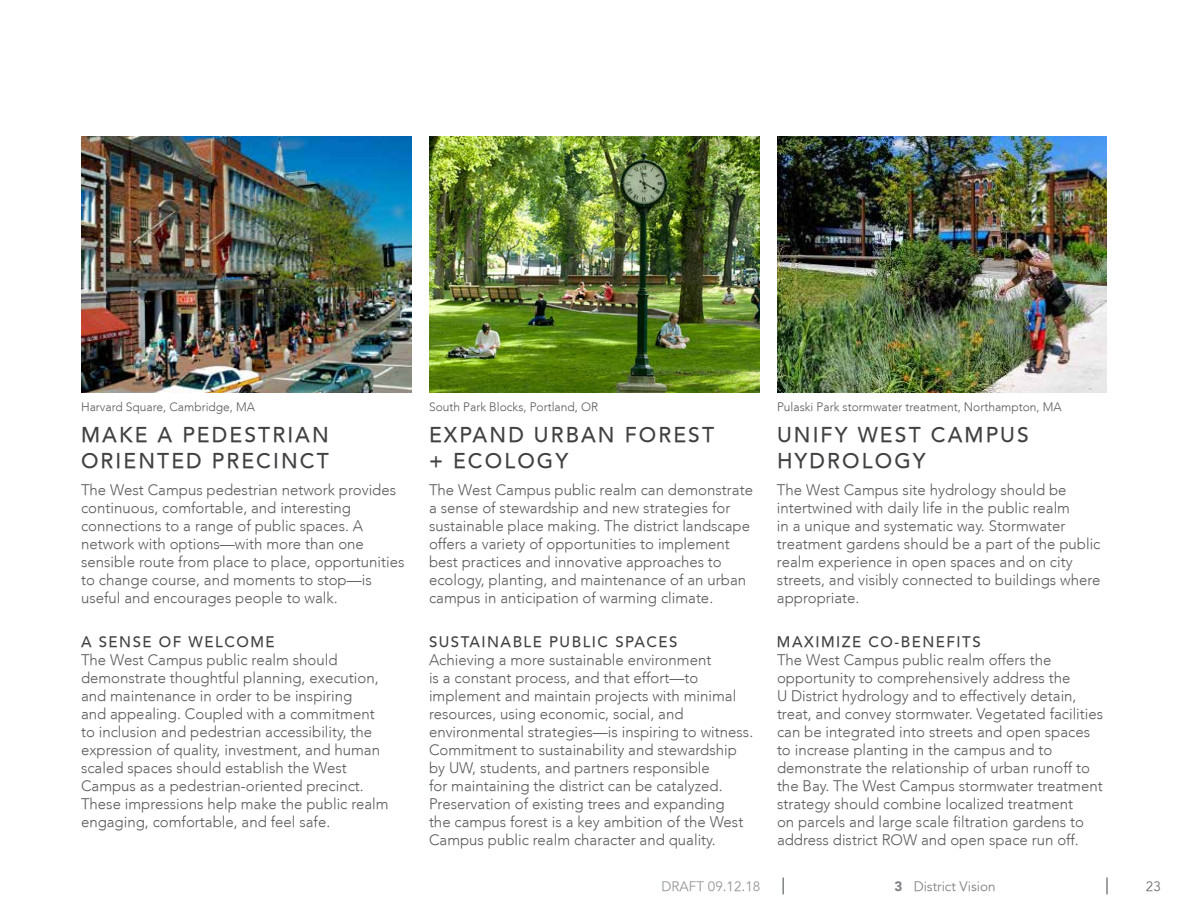
<style>
.page{position:relative;width:1188px;height:918px;background:#fff}
.page>*{position:absolute;margin:0;border:0;box-sizing:border-box;transform-origin:0 0}
.t1{font:500 21px/25.2px "Avenir";letter-spacing:.1em;color:#414042}
.t2{font:300 15px/18px "Avenir";color:#58595b}
.t3{font:500 15px "Avenir";letter-spacing:.1em;color:#414042}
.t4{font:300 13.5px "Avenir 45";color:#808285}
.t5{font:300 13.5px "Avenir 45";color:#939598}
.t6{font:300 13.5px "Avenir 45";color:#6d6e71}
.t7{font:300 12px "Avenir";color:#58595b}
.s1{font-family:"Avenir";font-weight:900}
</style>
<div class="page">
<img style="left:81px;top:136px;width:330px;height:257px">
<img style="left:429px;top:136px;width:330px;height:257px">
<img style="left:777px;top:136px;width:330px;height:257px">
<svg style="left:1106px;top:878px;width:2px;height:16px"></svg>
<svg style="left:782px;top:878px;width:2px;height:16px"></svg>
<p class="t7" style="left:81px;top:399px;width:176px">Harvard Square, Cambridge, MA</p>
<p class="t7" style="left:429px;top:399px;width:171px">South Park Blocks, Portland, OR</p>
<p class="t7" style="left:777px;top:399px;width:286px">Pulaski Park stormwater treatment, Northampton, MA</p>
<h1 class="t1" style="left:81px;top:423px;width:249px">MAKE A PEDESTRIAN<br>ORIENTED PRECINCT</h1>
<h1 class="t1" style="left:429px;top:423px;width:287px">EXPAND URBAN FOREST + ECOLOGY</h1>
<h1 class="t1" style="left:777px;top:423px;width:253px">UNIFY WEST CAMPUS<br>HYDROLOGY</h1>
<p class="t2" style="left:429px;top:481px;width:326px">The West Campus public realm can demonstrate a sense of stewardship and new strategies for sustainable place making. The district landscape offers a variety of opportunities to implement best practices and innovative approaches to ecology, planting, and maintenance of an urban campus in anticipation of warming climate.</p>
<p class="t3" style="left:429px;top:633px;width:250px">SUSTAINABLE PUBLIC SPACES</p>
<p class="t2" style="left:429px;top:650px;width:326px">Achieving a more sustainable environment<br>is a constant process, and that effort—to implement and maintain projects with minimal resources, using economic, social, and environmental strategies—is inspiring to witness.<br>Commitment to sustainability and stewardship by UW, students, and partners responsible<br>for maintaining the district can be catalyzed.<br>Preservation of existing trees and expanding<br>the campus forest is a key ambition of the West Campus public realm character and quality.</p>
<p class="t2" style="left:81px;top:481px;width:325px">The West Campus pedestrian network provides continuous, comfortable, and interesting connections to a range of public spaces. A network with options—with more than one sensible route from place to place, opportunities to change course, and moments to stop—is useful and encourages people to walk.</p>
<p class="t3" style="left:81px;top:633px;width:195px">A SENSE OF WELCOME</p>
<p class="t2" style="left:81px;top:650px;width:309px">The West Campus public realm should demonstrate thoughtful planning, execution, and maintenance in order to be inspiring<br>and appealing. Coupled with a commitment to inclusion and pedestrian accessibility, the expression of quality, investment, and human scaled spaces should establish the West Campus as a pedestrian-oriented precinct.<br>These impressions help make the public realm engaging, comfortable, and feel safe.</p>
<p class="t2" style="left:777px;top:481px;width:325px">The West Campus site hydrology should be intertwined with daily life in the public realm<br>in a unique and systematic way. Stormwater treatment gardens should be a part of the public realm experience in open spaces and on city streets, and visibly connected to buildings where appropriate.</p>
<p class="t3" style="left:777px;top:633px;width:205px">MAXIMIZE CO-BENEFITS</p>
<p class="t2" style="left:777px;top:650px;width:328px">The West Campus public realm offers the opportunity to comprehensively address the<br>U District hydrology and to effectively detain, treat, and convey stormwater. Vegetated facilities can be integrated into streets and open spaces to increase planting in the campus and to demonstrate the relationship of urban runoff to the Bay. The West Campus stormwater treatment strategy should combine localized treatment<br>on parcels and large scale filtration gardens to address district ROW and open space run off.</p>
<p class="t4" style="left:894px;top:879px;width:103px"><span class="s1">3</span> District Vision</p>
<p class="t5" style="left:662px;top:878px;width:100px">DRAFT 09.12.18</p>
<p class="t6" style="left:1146px;top:879px;width:17px">23</p>
</div>
